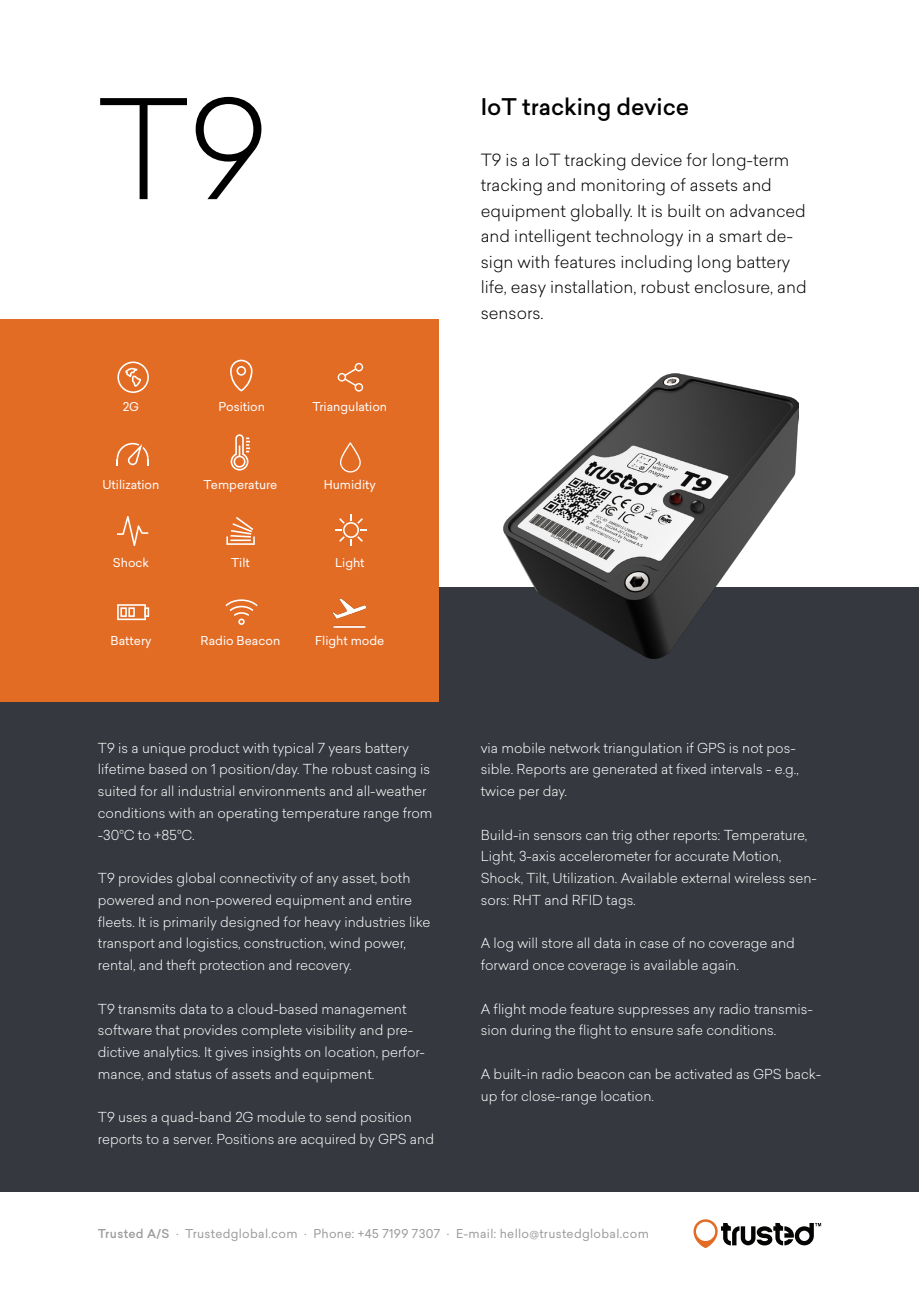
<style>
.page{position:relative;width:919px;height:1289px;background:#fff}
.page>*{position:absolute;margin:0;border:0;box-sizing:border-box;transform-origin:0 0}
.t1{font:300 135px "Sailec";color:#000}
.t2{font:500 22.5px "Sailec";color:#000}
.t3{font:300 16.5px/25.5px "Sailec";color:#000}
.t4{font:300 13.5px/21.8px "Sailec";color:#fff}
.t5{font:12px "Sailec";color:#fff}
.t6{font:12px "Sailec";letter-spacing:.025em;color:#9c9c9e}
.s1{font-weight:500}
</style>
<div class="page">
<div style="left:0;top:587px;width:918px;height:604px;background:#35383e"></div>
<div style="left:0;top:319px;width:438px;height:382px;background:#e36c25"></div>
<svg style="left:117px;top:604px;width:32px;height:16px"></svg>
<svg style="left:226px;top:517px;width:29px;height:28px"></svg>
<svg style="left:117px;top:516px;width:31px;height:30px"></svg>
<svg style="left:230px;top:360px;width:22px;height:31px"></svg>
<svg style="left:230px;top:434px;width:20px;height:36px"></svg>
<svg style="left:225px;top:599px;width:32px;height:26px"></svg>
<svg style="left:117px;top:443px;width:32px;height:22px"></svg>
<svg style="left:335px;top:514px;width:32px;height:32px"></svg>
<svg style="left:693px;top:1219px;width:128px;height:28px"></svg>
<svg style="left:337px;top:363px;width:26px;height:28px"></svg>
<svg style="left:340px;top:442px;width:21px;height:30px"></svg>
<img style="left:332px;top:598px;width:35px;height:30px">
<svg style="left:117px;top:361px;width:32px;height:32px"></svg>
<img style="left:503px;top:373px;width:295px;height:285px">
<p class="t1" style="left:98px;top:57px;width:172px">T9</p>
<p class="t2" style="left:480px;top:91px;width:210px">IoT tracking device</p>
<p class="t3" style="left:480px;top:146px;width:327px">T9 is a IoT tracking device for long-term tracking and monitoring of assets and equipment globally. It is built on advanced and intelligent technology in a smart de&shy;sign with features including long battery life, easy installation, robust enclosure, and sensors.</p>
<p class="t5" style="left:123px;top:398px;width:18px">2G</p>
<p class="t5" style="left:218px;top:398px;width:48px">Position</p>
<p class="t5" style="left:312px;top:398px;width:76px">Triangulation</p>
<p class="t5" style="left:102px;top:476px;width:59px">Utilization</p>
<p class="t5" style="left:203px;top:476px;width:75px">Temperature</p>
<p class="t5" style="left:324px;top:476px;width:54px">Humidity</p>
<p class="t5" style="left:113px;top:554px;width:38px">Shock</p>
<p class="t5" style="left:231px;top:554px;width:20px">Tilt</p>
<p class="t5" style="left:335px;top:554px;width:31px">Light</p>
<p class="t5" style="left:110px;top:632px;width:43px">Battery</p>
<p class="t5" style="left:200px;top:632px;width:81px">Radio Beacon</p>
<p class="t5" style="left:315px;top:632px;width:71px">Flight mode</p>
<p class="t4" style="left:98px;top:736px;width:336px">T9 is a unique product with typical 7 years battery lifetime based on 1 position/day. The robust casing is suited for all industrial environments and all-weather conditions with an operating temperature range from -30°C to +85°C.</p>
<p class="t4" style="left:98px;top:866px;width:334px">T9 provides global connectivity of any asset, both powered and non-powered equipment and entire fleets. It is primarily designed for heavy industries like transport and logistics, construction, wind power, rental, and theft protection and recovery.</p>
<p class="t4" style="left:98px;top:997px;width:328px">T9 transmits data to a cloud-based management software that provides complete visibility and pre&shy;dictive analytics. It gives insights on location, perfor&shy;mance, and status of assets and equipment.</p>
<p class="t4" style="left:98px;top:1106px;width:337px">T9 uses a quad-band 2G module to send position reports to a server. Positions are acquired by GPS and</p>
<p class="t4" style="left:480px;top:736px;width:319px">via mobile network triangulation if GPS is not pos&shy;sible. Reports are generated at fixed intervals - e.g., twice per day.</p>
<p class="t4" style="left:480px;top:823px;width:338px">Build-in sensors can trig other reports: Temperature, Light, 3-axis accelerometer for accurate Motion, Shock, Tilt, Utilization. Available external wireless sen&shy;sors: RHT and RFID tags.</p>
<p class="t4" style="left:480px;top:932px;width:315px">A log will store all data in case of no coverage and forward once coverage is available again.</p>
<p class="t4" style="left:480px;top:997px;width:334px">A flight mode feature suppresses any radio transmis&shy;sion during the flight to ensure safe conditions.</p>
<p class="t4" style="left:480px;top:1062px;width:342px">A built-in radio beacon can be activated as GPS back&shy;up for close-range location.</p>
<p class="t6" style="left:98px;top:1225px;width:552px"><span class="s1">Trusted A/S</span> · Trustedglobal.com · Phone: +45 7199 7307 · E-mail: hello@trustedglobal.com</p>
</div>
